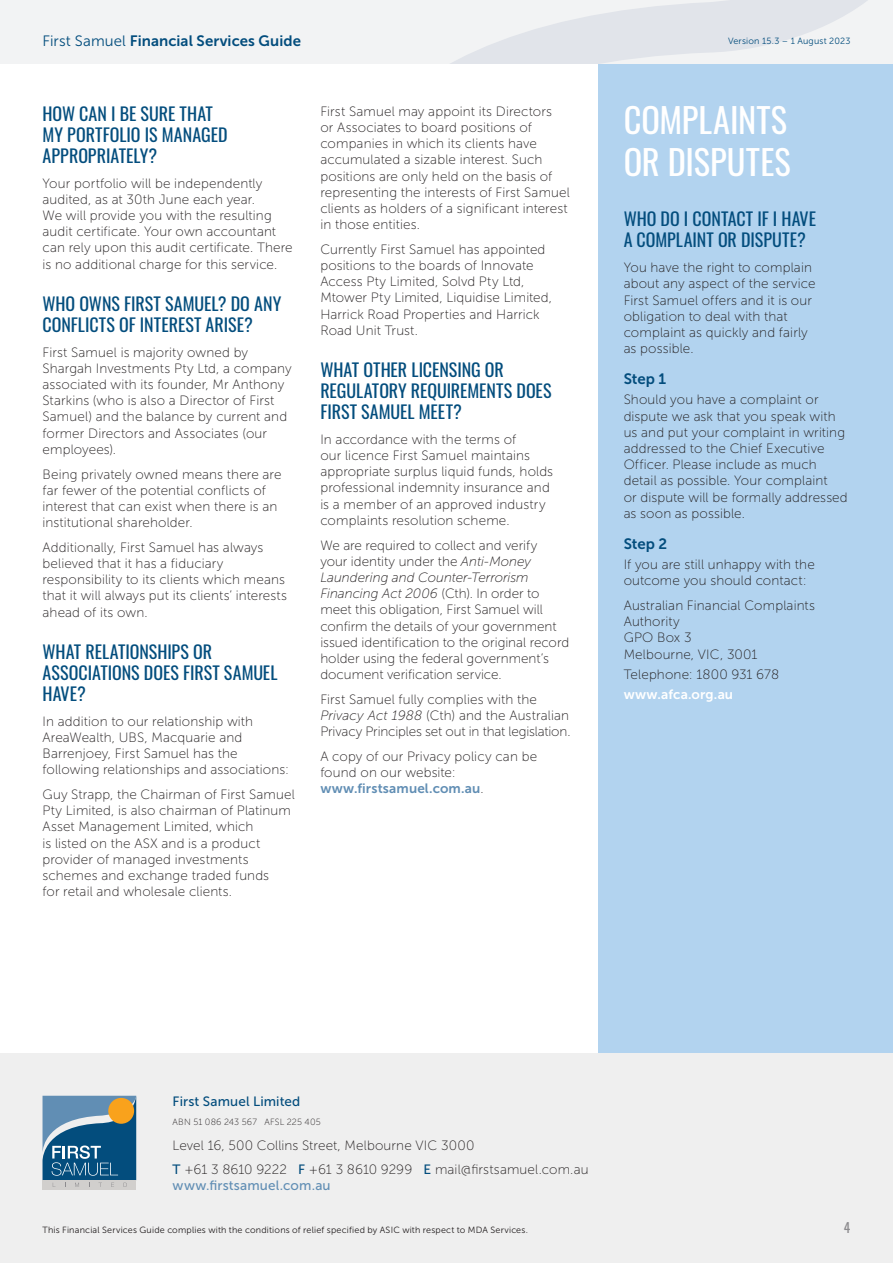
<style>
.page{position:relative;width:893px;height:1263px;background:#fff}
.page>*{position:absolute;margin:0;border:0;box-sizing:border-box;transform-origin:0 0}
.t1{font:34.5px/41.4px "Oswald";color:#fff}
.t2{font:18px/21px "Oswald";color:#034d7d}
.t3{font:15px "Museo Sans 700";letter-spacing:.005em;color:#034d7d}
.t4{font:13.5px/16.2px "Museo Sans 100";letter-spacing:.01em;color:#231f20}
.t5{font:13.5px "Museo Sans 700";letter-spacing:.01em;color:#618eb4}
.t6{font:13.5px "Museo Sans 500";letter-spacing:.01em;color:#618eb4}
.t7{font:13.5px "Museo Sans 500";letter-spacing:.01em;color:#034d7d}
.t8{font:13.5px "Museo Sans 700";letter-spacing:.01em;color:#fff}
.t9{font:13.5px "Oswald";color:#8c8b8e}
.t10{font:9px "Museo Sans 300";letter-spacing:.02em;color:#231f20}
.t11{font:9px "Museo Sans 100";letter-spacing:.02em;color:#231f20}
.t12{font:9px "Museo Sans 300";letter-spacing:.025em;color:#034d7d}
.s1{font-family:"Museo Sans 300"}
.s2{font-style:italic}
.s3{font-family:"Museo Sans 100";color:#231f20}
.s4{font-family:"Museo Sans 500";color:#034d7d}
</style>
<div class="page">
<div style="left:598px;top:64px;width:295px;height:989px;background:#b2d3ef"></div>
<div style="left:0;top:1053px;width:893px;height:210px;background:#efefef"></div>
<div style="left:43px;top:1180px;width:93px;height:9px;background:#d1cfcd"></div>
<svg style="left:43px;top:1096px;width:93px;height:91px;background:#517d96"></svg>
<div style="left:0;top:0;width:893px;height:64px;background:#f2f3f4"></div>
<svg style="left:450px;top:0;width:418px;height:64px"></svg>
<p class="t3" style="left:43px;top:32px;width:260px"><span class="s1">First Samuel</span> Financial Services Guide</p>
<p class="t12" style="left:728px;top:36px;width:124px">Version 15.3 – 1 August 2023</p>
<h2 class="t2" style="left:43px;top:101px;width:186px">HOW CAN I BE SURE THAT<br>MY PORTFOLIO IS MANAGED<br>APPROPRIATELY?</h2>
<p class="t4" style="left:43px;top:175px;width:252px">Your portfolio will be independently audited, as at 30th June each year.<br>We will provide you with the resulting audit certificate. Your own accountant can rely upon this audit certificate. There is no additional charge for this service.</p>
<h2 class="t2" style="left:43px;top:291px;width:240px">WHO OWNS FIRST SAMUEL? DO ANY<br>CONFLICTS OF INTEREST ARISE?</h2>
<p class="t4" style="left:43px;top:344px;width:251px">First Samuel is majority owned by Shargah Investments Pty Ltd, a company associated with its founder, Mr Anthony Starkins (who is also a Director of First Samuel) and the balance by current and former Directors and Associates (our employees).</p>
<p class="t4" style="left:43px;top:466px;width:240px">Being privately owned means there are far fewer of the potential conflicts of interest that can exist when there is an institutional shareholder.</p>
<p class="t4" style="left:43px;top:539px;width:246px">Additionally, First Samuel has always believed that it has a fiduciary responsibility to its clients which means that it will always put its clients’ interests ahead of its own.</p>
<h2 class="t2" style="left:43px;top:639px;width:236px">WHAT RELATIONSHIPS OR<br>ASSOCIATIONS DOES FIRST SAMUEL<br>HAVE?</h2>
<p class="t4" style="left:43px;top:713px;width:248px">In addition to our relationship with AreaWealth, UBS, Macquarie and Barrenjoey, First Samuel has the following relationships and associations:</p>
<p class="t4" style="left:43px;top:786px;width:254px">Guy Strapp, the Chairman of First Samuel Pty Limited, is also chairman of Platinum Asset Management Limited, which<br>is listed on the ASX and is a product provider of managed investments schemes and exchange traded funds<br>for retail and wholesale clients.</p>
<p class="t4" style="left:320px;top:103px;width:251px">First Samuel may appoint its Directors<br>or Associates to board positions of companies in which its clients have accumulated a sizable interest. Such positions are only held on the basis of representing the interests of First Samuel clients as holders of a significant interest in those entities.</p>
<p class="t4" style="left:320px;top:241px;width:233px">Currently First Samuel has appointed positions to the boards of Innovate Access Pty Limited, Solvd Pty Ltd, Mtower Pty Limited, Liquidise Limited, Harrick Road Properties and Harrick Road Unit Trust.</p>
<h2 class="t2" style="left:320px;top:358px;width:233px">WHAT OTHER LICENSING OR<br>REGULATORY REQUIREMENTS DOES<br>FIRST SAMUEL MEET?</h2>
<p class="t4" style="left:320px;top:431px;width:234px">In accordance with the terms of<br>our licence First Samuel maintains appropriate surplus liquid funds, holds professional indemnity insurance and is a member of an approved industry complaints resolution scheme.</p>
<p class="t4" style="left:320px;top:537px;width:250px">We are required to collect and verify<br>your identity under the <span class="s2">Anti-Money Laundering and Counter-Terrorism Financing Act 2006</span> (Cth). In order to meet this obligation, First Samuel will confirm the details of your government issued identification to the original record holder using the federal government’s document verification service.</p>
<p class="t4" style="left:320px;top:691px;width:252px">First Samuel fully complies with the<br><span class="s2">Privacy Act 1988</span> (Cth) and the Australian<br>Privacy Principles set out in that legislation.</p>
<p class="t4" style="left:320px;top:748px;width:218px">A copy of our Privacy policy can be found on our website:</p>
<p class="t5" style="left:320px;top:781px;width:165px">www.firstsamuel.com.au<span class="s3">.</span></p>
<h1 class="t1" style="left:624px;top:96px;width:169px">COMPLAINTS<br>OR DISPUTES</h1>
<h2 class="t2" style="left:624px;top:207px;width:194px">WHO DO I CONTACT IF I HAVE<br>A COMPLAINT OR DISPUTE?</h2>
<p class="t4" style="left:624px;top:260px;width:193px">You have the right to complain about any aspect of the service<br>First Samuel offers and it is our obligation to deal with that complaint as quickly and fairly as possible.</p>
<p class="t3" style="left:624px;top:370px;width:44px">Step 1</p>
<p class="t4" style="left:624px;top:392px;width:226px">Should you have a complaint or dispute we ask that you speak with us and put your complaint in writing addressed to the Chief Executive<br>Officer. Please include as much detail as possible. Your complaint<br>or dispute will be formally addressed as soon as possible.</p>
<p class="t3" style="left:624px;top:535px;width:45px">Step 2</p>
<p class="t4" style="left:624px;top:556px;width:193px">If you are still unhappy with the outcome you should contact:</p>
<p class="t4" style="left:624px;top:597px;width:193px">Australian Financial Complaints<br>Authority<br>GPO Box 3<br>Melbourne, VIC, 3001</p>
<p class="t4" style="left:624px;top:666px;width:157px">Telephone: 1800 931 678</p>
<p class="t8" style="left:624px;top:687px;width:111px">www.afca.org.au</p>
<p class="t7" style="left:173px;top:1094px;width:129px">First Samuel Limited</p>
<p class="t11" style="left:173px;top:1117px;width:150px">ABN 51 086 243 567 AFSL 225 405</p>
<p class="t4" style="left:173px;top:1133px;width:417px;line-height:24px">Level 16, 500 Collins Street, Melbourne VIC 3000<br><span class="s4">T</span> +61 3 8610 9222 <span class="s4">F</span> +61 3 8610 9299 <span class="s4">E</span> mail@firstsamuel.com.au</p>
<p class="t6" style="left:173px;top:1178px;width:160px">www.firstsamuel.com.au</p>
<p class="t10" style="left:43px;top:1225px;width:487px">This Financial Services Guide complies with the conditions of relief specified by ASIC with respect to MDA Services.</p>
<p class="t9" style="left:844px;top:1216px;width:8px">4</p>
</div>
